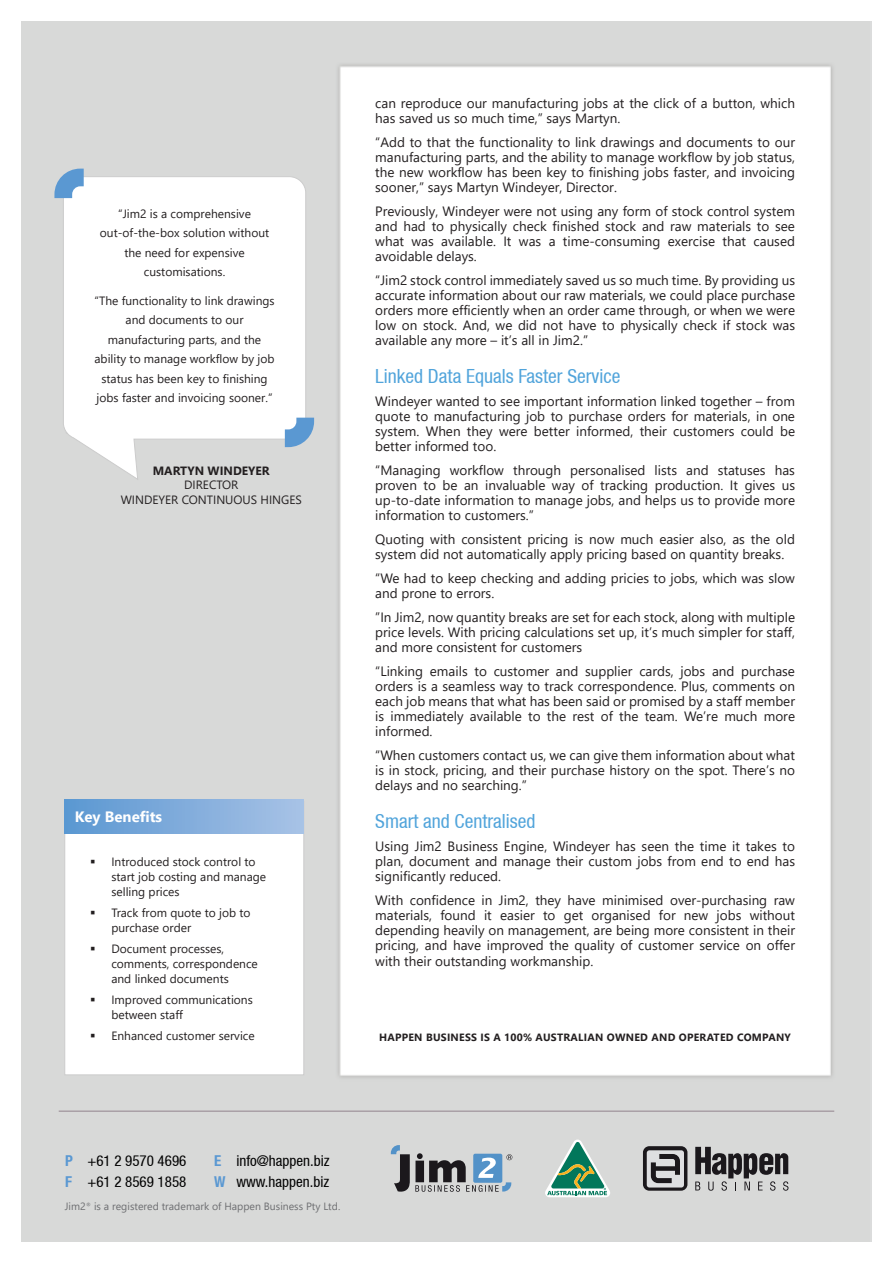
<style>
.page{position:relative;width:893px;height:1263px;background:#fff}
.page>*{position:absolute;margin:0;border:0;box-sizing:border-box;transform-origin:0 0}
.t1{font:condensed 19.5px "Helvetica Neue LT";color:#51a4db}
.t2{font:condensed 15px/21px "Helvetica Neue LT";color:#010101}
.t3{font:700 15px "Segoe UI";color:#fff}
.t4{font:13.5px/15px "Segoe UI";color:#231f20;text-align:justify}
.t5{font:12px/19.5px "Segoe UI";color:#231f20}
.t6{font:700 12px "Segoe UI";color:#231f20}
.t7{font:700 10.5px "Segoe UI";letter-spacing:.025em;color:#231f20}
.t8{font:10.5px "Segoe UI";color:#6d6e71}
.s1{font-weight:700;color:#5a98d2}
</style>
<div class="page">
<img style="left:21px;top:21px;width:851px;height:1220px">
<svg style="left:391px;top:1145px;width:121px;height:47px;background:#98a1a9"></svg>
<hr style="left:59px;top:1111px;width:775px;height:1px;background:#92838d">
<svg style="left:63px;top:176px;width:243px;height:304px"></svg>
<svg style="left:54px;top:169px;width:30px;height:29px"></svg>
<svg style="left:285px;top:418px;width:29px;height:29px"></svg>
<svg style="left:643px;top:1146px;width:44px;height:45px;background:#7d7c7f"></svg>
<svg style="left:695px;top:1147px;width:93px;height:44px;background:#8a898a"></svg>
<svg style="left:545px;top:1139px;width:65px;height:58px;background:#97bcab"></svg>
<div style="left:64px;top:801px;width:240px;height:274px;background:#fff;border:1px solid #ccc"></div>
<div style="left:65px;top:799px;width:239px;height:35px;background:linear-gradient(to right,#5a97d1,#a8c2e6)"></div>
<p class="t5" style="left:100px;top:203px;width:171px;text-align:center">“Jim2 is a comprehensive out-of-the-box solution without the need for expensive customisations.</p>
<p class="t5" style="left:95px;top:290px;width:182px;text-align:center">“The functionality to link drawings and documents to our manufacturing parts, and the ability to manage workflow by job status has been key to finishing jobs faster and invoicing sooner.”</p>
<p class="t6" style="left:153px;top:459px;width:118px">MARTYN WINDEYER</p>
<p class="t5" style="left:121px;top:477px;width:183px;line-height:14.4px;text-align:center">DIRECTOR<br>WINDEYER CONTINUOUS HINGES</p>
<p class="t3" style="left:75px;top:802px;width:89px">Key Benefits</p>
<p class="t5" style="left:111px;top:853px;width:156px;line-height:15px;text-indent:-21px">▪ Introduced stock control to start job costing and manage selling prices</p>
<p class="t5" style="left:111px;top:904px;width:141px;line-height:15px;text-indent:-21px">▪ Track from quote to job to purchase order</p>
<p class="t5" style="left:111px;top:940px;width:148px;line-height:15px;text-indent:-21px">▪ Document processes, comments, correspondence and linked documents</p>
<p class="t5" style="left:111px;top:991px;width:143px;line-height:15px;text-indent:-21px">▪ Improved communications between staff</p>
<p class="t5" style="left:90px;top:1025px;width:166px">▪ Enhanced customer service</p>
<p class="t4" style="left:375px;top:95px;width:421px">can reproduce our manufacturing jobs at the click of a button, which has saved us so much time,” says Martyn.</p>
<p class="t4" style="left:375px;top:134px;width:421px">“Add to that the functionality to link drawings and documents to our manufacturing parts, and the ability to manage workflow by job status, the new workflow has been key to finishing jobs faster, and invoicing sooner,” says Martyn Windeyer, Director.</p>
<p class="t4" style="left:375px;top:203px;width:421px">Previously, Windeyer were not using any form of stock control system and had to physically check finished stock and raw materials to see what was available. It was a time-consuming exercise that caused avoidable delays.</p>
<p class="t4" style="left:375px;top:272px;width:421px">“Jim2 stock control immediately saved us so much time. By providing us accurate information about our raw materials, we could place purchase orders more efficiently when an order came through, or when we were low on stock. And, we did not have to physically check if stock was available any more – it’s all in Jim2.”</p>
<h1 class="t1" style="left:375px;top:365px;width:247px">Linked Data Equals Faster Service</h1>
<p class="t4" style="left:375px;top:392px;width:421px">Windeyer wanted to see important information linked together – from quote to manufacturing job to purchase orders for materials, in one system. When they were better informed, their customers could be better informed too.</p>
<p class="t4" style="left:375px;top:461px;width:421px">“Managing workflow through personalised lists and statuses has proven to be an invaluable way of tracking production. It gives us up-to-date information to manage jobs, and helps us to provide more information to customers.”</p>
<p class="t4" style="left:375px;top:530px;width:421px">Quoting with consistent pricing is now much easier also, as the old system did not automatically apply pricing based on quantity breaks.</p>
<p class="t4" style="left:375px;top:569px;width:421px">“We had to keep checking and adding pricies to jobs, which was slow and prone to errors.</p>
<p class="t4" style="left:375px;top:608px;width:421px">”In Jim2, now quantity breaks are set for each stock, along with multiple price levels. With pricing calculations set up, it’s much simpler for staff, and more consistent for customers</p>
<p class="t4" style="left:375px;top:662px;width:421px">“Linking emails to customer and supplier cards, jobs and purchase orders is a seamless way to track correspondence. Plus, comments on each job means that what has been said or promised by a staff member is immediately available to the rest of the team. We’re much more informed.</p>
<p class="t4" style="left:375px;top:746px;width:421px">“When customers contact us, we can give them information about what is in stock, pricing, and their purchase history on the spot. There’s no delays and no searching.”</p>
<h1 class="t1" style="left:375px;top:810px;width:162px">Smart and Centralised</h1>
<p class="t4" style="left:375px;top:837px;width:421px">Using Jim2 Business Engine, Windeyer has seen the time it takes to plan, document and manage their custom jobs from end to end has significantly reduced.</p>
<p class="t4" style="left:375px;top:891px;width:421px">With confidence in Jim2, they have minimised over-purchasing raw materials, found it easier to get organised for new jobs without depending heavily on management, are being more consistent in their pricing, and have improved the quality of customer service on offer with their outstanding workmanship.</p>
<p class="t7" style="left:379px;top:1027px;width:413px">HAPPEN BUSINESS IS A 100% AUSTRALIAN OWNED AND OPERATED COMPANY</p>
<p class="t2" style="left:65px;top:1150px;width:123px"><span class="s1">P</span> +61 2 9570 4696<br><span class="s1">F</span> +61 2 8569 1858</p>
<p class="t2" style="left:214px;top:1150px;width:117px"><span class="s1">E</span> info@happen.biz<br><span class="s1">W</span> www.happen.biz</p>
<p class="t8" style="left:65px;top:1197px;width:277px">Jim2<sup>®</sup> is a registered trademark of Happen Business Pty Ltd.</p>
</div>
